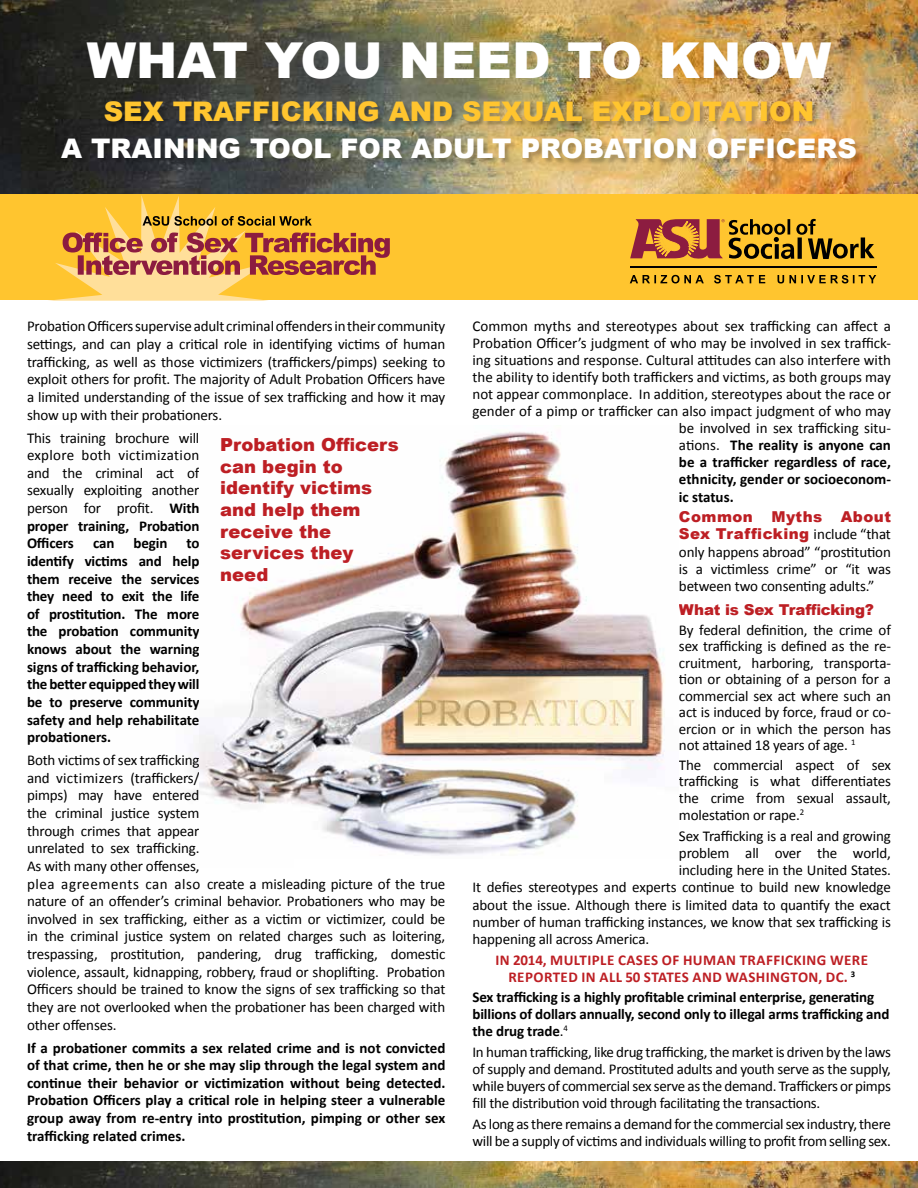
<style>
.page{position:relative;width:918px;height:1188px;background:#fff}
.page>*{position:absolute;margin:0;border:0;box-sizing:border-box;transform-origin:0 0}
.t1{font:900 49.5px "Arial";color:#fff}
.t2{font:900 27px "Arial";color:#fff}
.t3{font:900 27px "Arial";color:#ffc52f}
.t4{font:900 18px/21.6px "Arial";color:#bd1f24}
.t5{font:15px/17.5px "Calibri";letter-spacing:-.01em;color:#000;text-align:justify}
.t6{font:700 15px/17.5px "Calibri";letter-spacing:-.01em;color:#000;text-align:justify}
.t7{font:700 15px/17.2px "Calibri";letter-spacing:.03em;color:#bd1f24;text-align:center}
.t8{font:900 15px/17.2px "Arial";letter-spacing:.03em;color:#bd1f24}
.t9{font:900 15px "Arial";letter-spacing:-.01em;color:#bd1f24}
.s1{font-weight:700}
.s2{font-weight:400}
.s3{font-family:"Calibri";font-weight:400;color:#000}
</style>
<div class="page">
<img style="left:200px;top:432px;width:465px;height:423px">
<img style="left:0;top:0;width:918px;height:194px">
<img style="left:0;top:1161px;width:918px;height:27px">
<div style="left:61px;top:101px;width:802px;height:64px;background:#000;opacity:.24"></div>
<div style="left:0;top:194px;width:918px;height:106px;background:#ffc52f"></div>
<svg style="left:630px;top:219px;width:245px;height:40px"></svg>
<svg style="left:630px;top:275px;width:246px;height:9px"></svg>
<hr style="left:630px;top:266px;width:246px;height:2px;background:#000">
<svg style="left:48px;top:195px;width:342px;height:106px"></svg>
<h1 class="t1" style="left:87px;top:24px;width:746px">WHAT YOU NEED TO KNOW</h1>
<h2 class="t3" style="left:104px;top:92px;width:712px">SEX TRAFFICKING AND SEXUAL EXPLOITATION</h2>
<h2 class="t2" style="left:61px;top:129px;width:797px">A TRAINING TOOL FOR ADULT PROBATION OFFICERS</h2>
<p class="t5" style="left:27px;top:318px;width:420px">Probation Officers supervise adult criminal offenders in their community settings, and can play a critical role in identifying victims of human trafficking, as well as those victimizers (traffickers/pimps) seeking to exploit others for profit. The majority of Adult Probation Officers have a limited understanding of the issue of sex trafficking and how it may show up with their probationers.</p>
<p class="t5" style="left:27px;top:429px;width:174px">This training brochure will explore both victimization and the criminal act of sexually exploiting another person for profit. <span class="s1">With proper training, Probation Officers</span></p>
<p class="t4" style="left:220px;top:433px;width:180px">Probation Officers can begin to identify victims and help them receive the services they need</p>
<p class="t6" style="left:93px;top:535px;width:23px">can</p>
<p class="t6" style="left:134px;top:535px;width:35px">begin</p>
<p class="t6" style="left:27px;top:535px;width:174px;text-indent:160px">to identify victims and help them receive the services they need to exit the life of prostitution. The more the probation community knows about the warning signs of trafficking behavior, the better equipped they will be to preserve community safety and help rehabilitate probationers.</p>
<p class="t5" style="left:27px;top:752px;width:420px;text-align:left">Both victims of sex trafficking<br>and victimizers (traffickers/<br>pimps) may have entered<br>the criminal justice system<br>through crimes that appear<br>unrelated to sex trafficking.<br>As with many other offenses,<br>plea agreements can also create a misleading picture of the true nature of an offender’s criminal behavior. Probationers who may be involved in sex trafficking, either as a victim or victimizer, could be in the criminal justice system on related charges such as loitering, trespassing, prostitution, pandering, drug trafficking, domestic violence, assault, kidnapping, robbery, fraud or shoplifting. Probation Officers should be trained to know the signs of sex trafficking so that they are not overlooked when the probationer has been charged with other offenses.</p>
<p class="t6" style="left:27px;top:1039px;width:420px">If a probationer commits a sex related crime and is not convicted of that crime, then he or she may slip through the legal system and continue their behavior or victimization without being detected.<br>Probation Officers play a critical role in helping steer a vulnerable group away from re-entry into prostitution, pimping or other sex trafficking related crimes.</p>
<p class="t5" style="left:472px;top:318px;width:420px">Common myths and stereotypes about sex trafficking can affect a</p>
<p class="t5" style="left:472px;top:335px;width:420px">Probation Officer’s judgment of who may be involved in sex traffick-</p>
<p class="t5" style="left:472px;top:351px;width:420px">ing situations and response. Cultural attitudes can also interfere with</p>
<p class="t5" style="left:472px;top:368px;width:420px">the ability to identify both traffickers and victims, as both groups may</p>
<p class="t5" style="left:472px;top:385px;width:420px">not appear commonplace. In addition, stereotypes about the race or</p>
<p class="t5" style="left:472px;top:402px;width:420px">gender of a pimp or trafficker can also impact judgment of who may</p>
<p class="t5" style="left:679px;top:419px;width:214px">be involved in sex trafficking situ-</p>
<p class="t6" style="left:679px;top:436px;width:214px"><span class="s2">ations.</span> The reality is anyone can</p>
<p class="t6" style="left:679px;top:453px;width:214px">be a trafficker regardless of race,</p>
<p class="t6" style="left:679px;top:471px;width:214px">ethnicity, gender or socioeconom-</p>
<p class="t6" style="left:679px;top:488px;width:56px">ic status.</p>
<p class="t8" style="left:679px;top:508px;width:214px">Common Myths About<br>Sex Trafficking <span class="s3">include “that</span></p>
<p class="t5" style="left:679px;top:543px;width:213px">only happens abroad” “prostitution is a victimless crime” or “it was between two consenting adults.”</p>
<p class="t9" style="left:679px;top:599px;width:197px">What is Sex Trafficking?</p>
<p class="t5" style="left:679px;top:621px;width:214px;line-height:16.5px">By federal definition, the crime of sex trafficking is defined as the re&shy;cruitment, harboring, transporta&shy;tion or obtaining of a person for a commercial sex act where such an act is induced by force, fraud or co&shy;ercion or in which the person has not attained 18 years of age. <sup>1</sup></p>
<p class="t5" style="left:679px;top:757px;width:214px;line-height:16.8px">The commercial aspect of sex trafficking is what differentiates the crime from sexual assault, molestation or rape.<sup>2</sup></p>
<p class="t5" style="left:679px;top:827px;width:213px">Sex Trafficking is a real and growing</p>
<p class="t5" style="left:679px;top:844px;width:214px">problem all over the world,</p>
<p class="t5" style="left:679px;top:861px;width:213px">including here in the United States.</p>
<p class="t5" style="left:472px;top:879px;width:420px">It defies stereotypes and experts continue to build new knowledge</p>
<p class="t5" style="left:472px;top:896px;width:420px">about the issue. Although there is limited data to quantify the exact</p>
<p class="t5" style="left:472px;top:913px;width:420px">number of human trafficking instances, we know that sex trafficking is</p>
<p class="t5" style="left:472px;top:930px;width:178px">happening all across America.</p>
<p class="t7" style="left:495px;top:951px;width:374px">IN 2014, MULTIPLE CASES OF HUMAN TRAFFICKING WERE<br>REPORTED IN ALL 50 STATES AND WASHINGTON, DC. <sup>3</sup></p>
<p class="t6" style="left:473px;top:988px;width:419px;line-height:17.1px;text-align:left">Sex trafficking is a highly profitable criminal enterprise, generating billions of dollars annually, second only to illegal arms trafficking and the drug trade<span class="s2">.</span><sup>4</sup></p>
<p class="t5" style="left:473px;top:1043px;width:420px">In human trafficking, like drug trafficking, the market is driven by the laws of supply and demand. Prostituted adults and youth serve as the supply, while buyers of commercial sex serve as the demand. Traffickers or pimps fill the distribution void through facilitating the transactions.</p>
<p class="t5" style="left:473px;top:1115px;width:420px">As long as there remains a demand for the commercial sex industry, there will be a supply of victims and individuals willing to profit from selling sex.</p>
</div>
